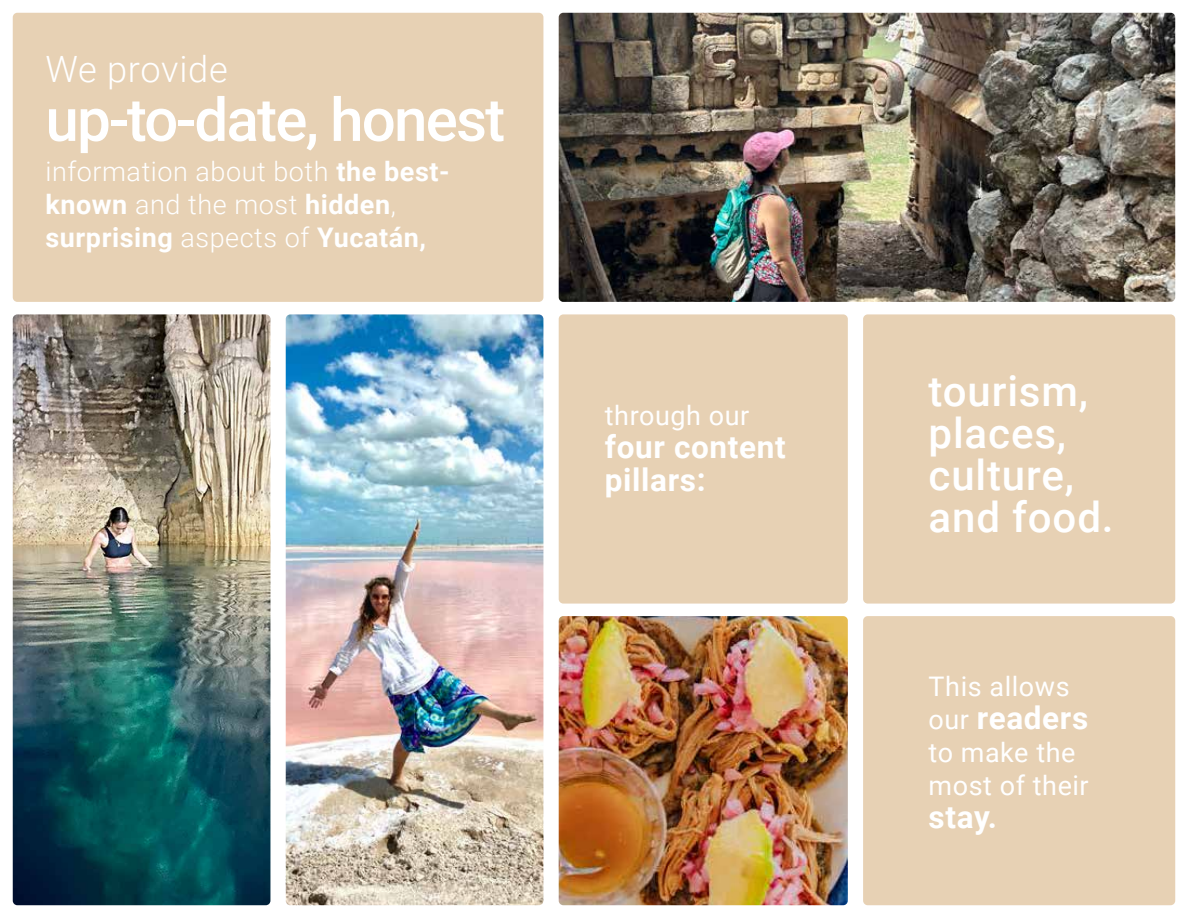
<style>
.page{position:relative;width:1188px;height:918px;background:#fff}
.page>*{position:absolute;margin:0;border:0;box-sizing:border-box;transform-origin:0 0}
.t1{font:500 60px "Roboto";letter-spacing:-.03em;color:#fff}
.t2{font:500 42px/42px "Roboto";letter-spacing:.02em;color:#fff}
.t3{font:300 36.3px "Roboto";letter-spacing:.02em;color:#fff}
.t4{font:700 31.5px/33px "Roboto";letter-spacing:.02em;color:#fff}
.t5{font:300 27px/33px "Roboto";letter-spacing:.02em;color:#fff}
.t6{font:27px/33px "Roboto";letter-spacing:.02em;color:#fff}
.s1{font-weight:700}
.s2{font-weight:400;font-size:27px}
</style>
<div class="page">
<img style="left:559px;top:13px;width:616px;height:289px">
<div style="left:559px;top:314px;width:289px;height:290px;background:#e7d1b4;border-radius:5px"></div>
<img style="left:13px;top:314px;width:257px;height:591px">
<img style="left:559px;top:616px;width:289px;height:289px">
<img style="left:286px;top:314px;width:257px;height:591px">
<div style="left:863px;top:314px;width:312px;height:290px;background:#e7d1b4;border-radius:5px"></div>
<div style="left:13px;top:13px;width:530px;height:289px;background:#e7d1b4;border-radius:5px"></div>
<div style="left:863px;top:616px;width:312px;height:289px;background:#e7d1b4;border-radius:5px"></div>
<h3 class="t3" style="left:45px;top:44px;width:184px">We provide</h3>
<h1 class="t1" style="left:45px;top:78px;width:461px">up-to-date, honest</h1>
<p class="t5" style="left:45px;top:153px;width:406px">information about both <span class="s1">the best&shy;known</span> and the most <span class="s1">hidden</span>, <span class="s1">surprising</span> aspects of <span class="s1">Yucatán,</span></p>
<p class="t6" style="left:605px;top:398px;width:146px">through our</p>
<p class="t4" style="left:605px;top:429px;width:182px">four content pillars:</p>
<h2 class="t2" style="left:929px;top:368px;width:187px">tourism, places, culture, and food.</h2>
<p class="t6" style="left:929px;top:669px;width:142px">This allows</p>
<p class="t4" style="left:929px;top:700px;width:161px"><span class="s2">our</span> readers</p>
<p class="t6" style="left:929px;top:735px;width:162px">to make the most of their</p>
<p class="t4" style="left:929px;top:799px;width:70px">stay.</p>
</div>
